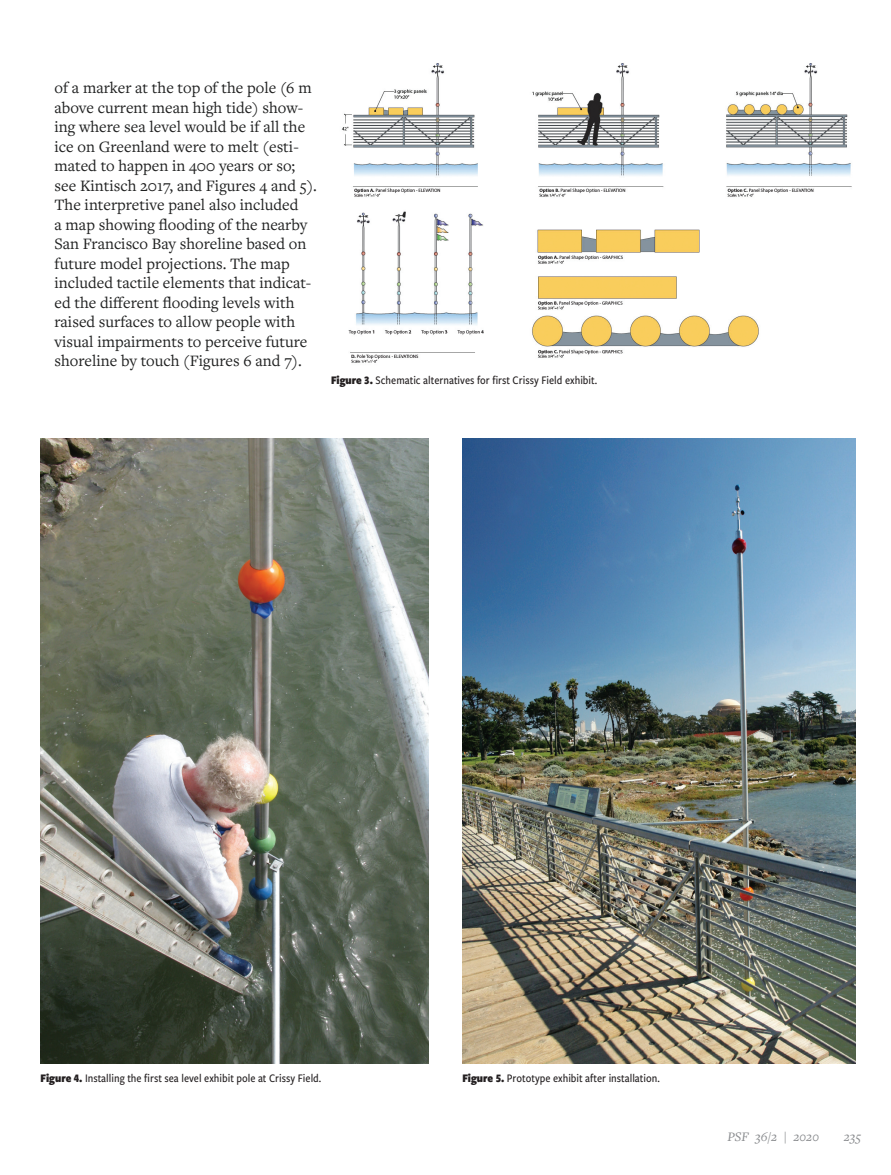
<style>
.page{position:relative;width:891px;height:1175px;background:#fff}
.page>*{position:absolute;margin:0;border:0;box-sizing:border-box;transform-origin:0 0}
.t1{font:16.5px/19.5px "Freight Text Pro";color:#1f2020}
.t2{font:italic 13.5px "Freight Text Pro";color:#898b8e}
.t3{font:500 12px "Freight Sans Cnd Pro";color:#231f20}
.s1{font-weight:900}
</style>
<div class="page">
<img style="left:341px;top:63px;width:511px;height:300px">
<img style="left:40px;top:439px;width:389px;height:624px">
<img style="left:462px;top:439px;width:394px;height:624px">
<p class="t1" style="left:55px;top:77px;width:264px">of a marker at the top of the pole (6 m above current mean high tide) show&shy;ing where sea level would be if all the ice on Greenland were to melt (esti&shy;mated to happen in 400 years or so; see Kintisch 2017, and Figures 4 and 5).<br>The interpretive panel also included<br>a map showing flooding of the nearby San Francisco Bay shoreline based on future model projections. The map included tactile elements that indicat&shy;ed the different flooding levels with raised surfaces to allow people with visual impairments to perceive future shoreline by touch (Figures 6 and 7).</p>
<p class="t3" style="left:331px;top:372px;width:268px"><span class="s1">Figure 3.</span> Schematic alternatives for first Crissy Field exhibit.</p>
<p class="t3" style="left:40px;top:1069px;width:282px"><span class="s1">Figure 4.</span> Installing the first sea level exhibit pole at Crissy Field.</p>
<p class="t3" style="left:462px;top:1069px;width:199px"><span class="s1">Figure 5.</span> Prototype exhibit after installation.</p>
<p class="t2" style="left:727px;top:1128px;width:93px">PSF 36/2 | 2020</p>
<p class="t2" style="left:844px;top:1128px;width:19px">235</p>
</div>
